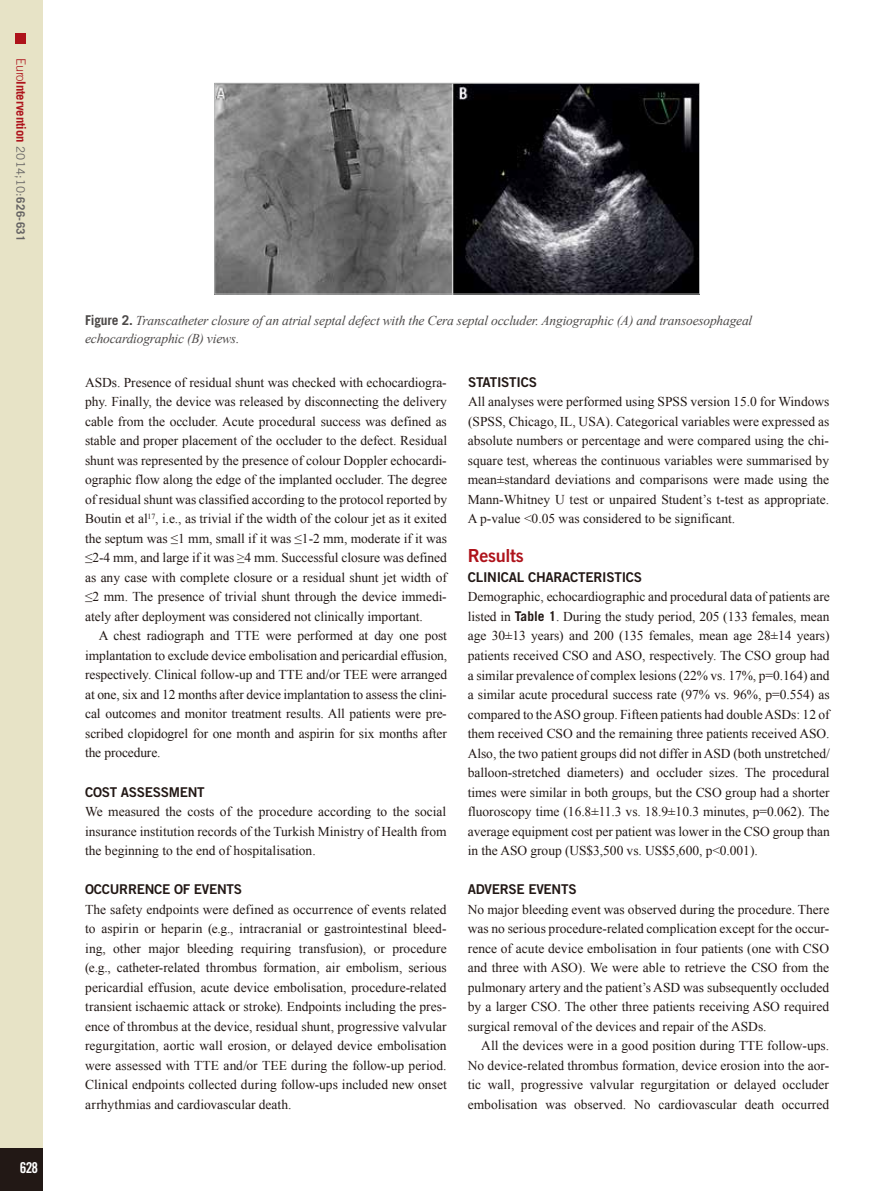
<style>
.page{position:relative;width:893px;height:1191px;background:#fff}
.page>*{position:absolute;margin:0;border:0;box-sizing:border-box;transform-origin:0 0}
.t1{font:18px "Trade Gothic LT Std Bd 2";letter-spacing:-.02em;color:#ae131b}
.t2{font:15px "Trade Gothic LT Std Bd Cn 20";color:#fff}
.t3{font:13.5px/19.5px "Times New Roman";color:#221815;text-align:justify}
.t4{font:italic 13.5px/18px "Times New Roman";letter-spacing:-.015em;color:#4c4948}
.t5{font:13.5px "Trade Gothic LT Std Bd 2";letter-spacing:-.02em;color:#221815}
.t6{font:700 12.75px "Trade Gothic LT Std";letter-spacing:-.01em;color:#ae131b}
.s1{font-weight:300}
.s2{font-weight:400;font-size:11.7px;color:#666464}
.s3{font-size:11.7px;color:#666464}
.s4{font-family:"Trade Gothic LT Std";font-weight:700;font-style:normal}
.s5{font-family:"Trade Gothic LT Std";font-weight:700}
</style>
<div class="page">
<div style="left:0;top:0;width:43px;height:1191px;background:#e7e3c6"></div>
<div style="left:0;top:1148px;width:43px;height:43px;background:#221815"></div>
<div style="left:16px;top:34px;width:10px;height:10px;background:#ae131b"></div>
<img style="left:216px;top:85px;width:482px;height:207px">
<div style="left:214px;top:83px;width:486px;height:211px;border:1px solid #b5b6b6"></div>
<p class="t6" style="left:29px;top:58px;width:185px;rotate:90deg"><span class="s1">Euro</span>Intervention <span class="s2">2014;10:</span><span class="s3">626-631</span></p>
<p class="t2" style="left:20px;top:1158px;width:20px">628</p>
<p class="t4" style="left:85px;top:311px;width:669px"><span class="s4">Figure 2.</span> Transcatheter closure of an atrial septal defect with the Cera septal occluder. Angiographic (A) and transoesophageal echocardiographic (B) views.</p>
<p class="t3" style="left:85px;top:372px;width:364px">ASDs. Presence of residual shunt was checked with echocardiogra&shy;phy. Finally, the device was released by disconnecting the delivery cable from the occluder. Acute procedural success was defined as stable and proper placement of the occluder to the defect. Residual shunt was represented by the presence of colour Doppler echocardi&shy;ographic flow along the edge of the implanted occluder. The degree of residual shunt was classified according to the protocol reported by Boutin et al<sup>17</sup>, i.e., as trivial if the width of the colour jet as it exited the septum was ≤1 mm, small if it was ≤1-2 mm, moderate if it was ≤2-4 mm, and large if it was ≥4 mm. Successful closure was defined as any case with complete closure or a residual shunt jet width of ≤2 mm. The presence of trivial shunt through the device immedi&shy;ately after deployment was considered not clinically important.</p>
<p class="t3" style="left:85px;top:626px;width:364px;text-indent:14px">A chest radiograph and TTE were performed at day one post implantation to exclude device embolisation and pericardial effusion, respectively. Clinical follow-up and TTE and/or TEE were arranged at one, six and 12 months after device implantation to assess the clini&shy;cal outcomes and monitor treatment results. All patients were pre&shy;scribed clopidogrel for one month and aspirin for six months after the procedure.</p>
<p class="t5" style="left:85px;top:783px;width:121px">COST ASSESSMENT</p>
<p class="t3" style="left:85px;top:801px;width:363px">We measured the costs of the procedure according to the social insurance institution records of the Turkish Ministry of Health from the beginning to the end of hospitalisation.</p>
<p class="t5" style="left:85px;top:880px;width:159px">OCCURRENCE OF EVENTS</p>
<p class="t3" style="left:85px;top:899px;width:363px">The safety endpoints were defined as occurrence of events related to aspirin or heparin (e.g., intracranial or gastrointestinal bleed&shy;ing, other major bleeding requiring transfusion), or procedure (e.g., catheter-related thrombus formation, air embolism, serious pericardial effusion, acute device embolisation, procedure-related transient ischaemic attack or stroke). Endpoints including the pres&shy;ence of thrombus at the device, residual shunt, progressive valvular regurgitation, aortic wall erosion, or delayed device embolisation were assessed with TTE and/or TEE during the follow-up period.<br>Clinical endpoints collected during follow-ups included new onset arrhythmias and cardiovascular death.</p>
<p class="t5" style="left:468px;top:373px;width:70px">STATISTICS</p>
<p class="t3" style="left:468px;top:392px;width:363px">All analyses were performed using SPSS version 15.0 for Windows (SPSS, Chicago, IL, USA). Categorical variables were expressed as absolute numbers or percentage and were compared using the chi&shy;square test, whereas the continuous variables were summarised by mean±standard deviations and comparisons were made using the Mann-Whitney U test or unpaired Student’s t-test as appropriate.<br>A p-value &lt;0.05 was considered to be significant.</p>
<h1 class="t1" style="left:468px;top:545px;width:57px">Results</h1>
<p class="t5" style="left:468px;top:569px;width:176px">CLINICAL CHARACTERISTICS</p>
<p class="t3" style="left:468px;top:587px;width:364px">Demographic, echocardiographic and procedural data of patients are listed in <span class="s5">Table 1</span>. During the study period, 205 (133 females, mean age 30±13 years) and 200 (135 females, mean age 28±14 years) patients received CSO and ASO, respectively. The CSO group had a similar prevalence of complex lesions (22% vs. 17%, p=0.164) and a similar acute procedural success rate (97% vs. 96%, p=0.554) as compared to theASO group. Fifteen patients had doubleASDs: 12 of them received CSO and the remaining three patients received ASO.<br>Also, the two patient groups did not differ in ASD (both unstretched/ balloon-stretched diameters) and occluder sizes. The procedural times were similar in both groups, but the CSO group had a shorter fluoroscopy time (16.8±11.3 vs. 18.9±10.3 minutes, p=0.062). The average equipment cost per patient was lower in the CSO group than in the ASO group (US$3,500 vs. US$5,600, p&lt;0.001).</p>
<p class="t5" style="left:468px;top:881px;width:110px">ADVERSE EVENTS</p>
<p class="t3" style="left:468px;top:899px;width:363px">No major bleeding event was observed during the procedure. There was no serious procedure-related complication except for the occur&shy;rence of acute device embolisation in four patients (one with CSO and three with ASO). We were able to retrieve the CSO from the pulmonary artery and the patient’s ASD was subsequently occluded by a larger CSO. The other three patients receiving ASO required surgical removal of the devices and repair of the ASDs.</p>
<p class="t3" style="left:468px;top:1035px;width:363px;text-indent:13px">All the devices were in a good position during TTE follow-ups.<br>No device-related thrombus formation, device erosion into the aor&shy;tic wall, progressive valvular regurgitation or delayed occluder embolisation was observed. No cardiovascular death occurred</p>
</div>
